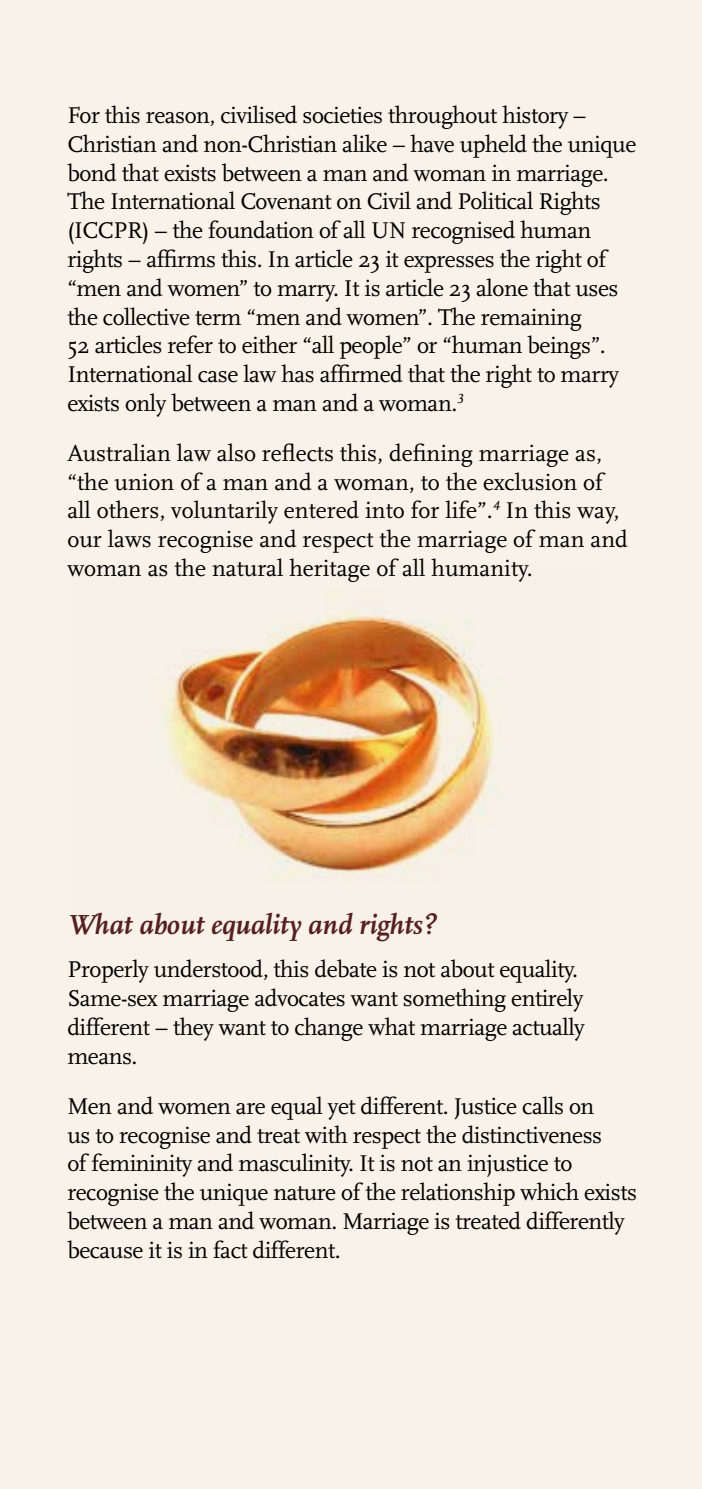
<style>
.page{position:relative;width:702px;height:1489px;background:#fff}
.page>*{position:absolute;margin:0;border:0;box-sizing:border-box;transform-origin:0 0}
.t1{font:italic 700 28.75px "Scala";color:#562023}
.t2{font:23.75px/28.8px "Scala";letter-spacing:-.02em;color:#000}
.t3{font:23.75px/28.8px "Scala";color:#000}
</style>
<div class="page">
<div style="left:0;top:0;width:702px;height:1488px;background:#f8f2e8"></div>
<img style="left:165px;top:593px;width:329px;height:287px">
<p class="t2" style="left:67px;top:101px;width:570px">For this reason, civilised societies throughout history – Christian and non-Christian alike – have upheld the unique bond that exists between a man and woman in marriage.<br>The International Covenant on Civil and Political Rights (ICCPR) – the foundation of all UN recognised human rights – affirms this. In article 23 it expresses the right of “men and women” to marry. It is article 23 alone that uses the collective term “men and women”. The remaining<br>52 articles refer to either “all people” or “human beings”.<br>International case law has affirmed that the right to marry exists only between a man and a woman.<sup>3</sup></p>
<p class="t3" style="left:67px;top:439px;width:562px">Australian law also reflects this, defining marriage as, “the union of a man and a woman, to the exclusion of all others, voluntarily entered into for life”.<sup>4</sup> In this way, our laws recognise and respect the marriage of man and woman as the natural heritage of all humanity.</p>
<p class="t1" style="left:67px;top:908px;width:370px">What about equality and rights?</p>
<p class="t2" style="left:67px;top:955px;width:519px">Properly understood, this debate is not about equality.<br>Same-sex marriage advocates want something entirely different – they want to change what marriage actually means.</p>
<p class="t2" style="left:67px;top:1091px;width:571px">Men and women are equal yet different. Justice calls on<br>us to recognise and treat with respect the distinctiveness<br>of femininity and masculinity. It is not an injustice to recognise the unique nature of the relationship which exists between a man and woman. Marriage is treated differently because it is in fact different.</p>
</div>
